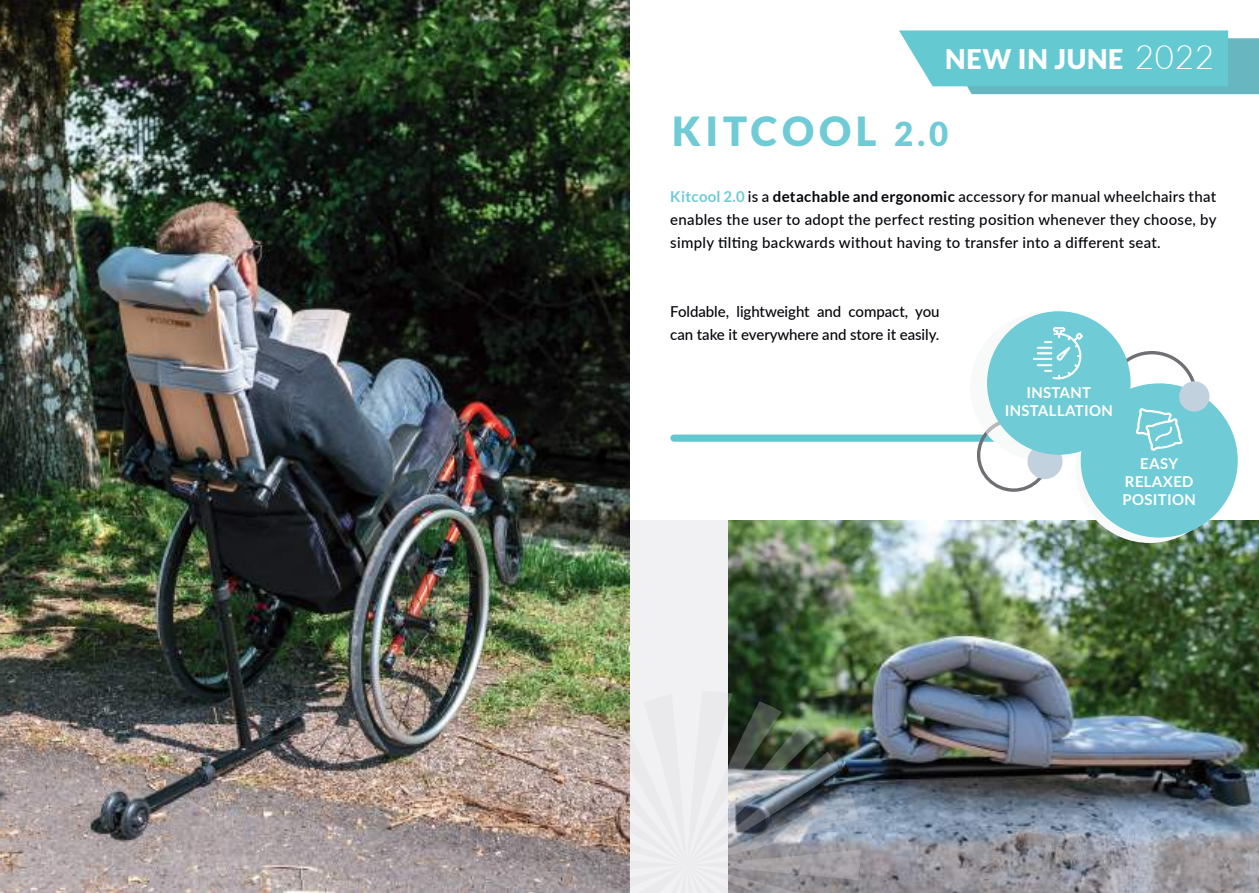
<style>
.page{position:relative;width:1259px;height:893px;background:#fff}
.page>*{position:absolute;margin:0;border:0;box-sizing:border-box;transform-origin:0 0}
.t1{font:900 40.2px "Lato";letter-spacing:.12em;color:#6fcbd5}
.t2{font:900 27.15px "Lato";letter-spacing:.025em;color:#fff}
.t3{font:500 15px/23px "Lato";letter-spacing:-.005em;color:#05060b}
.t4{font:700 15px/18px "Lato";letter-spacing:.02em;color:#fff;text-align:center}
.s1{font-weight:300;font-size:33px}
.s2{font-size:33px}
.s3{font-weight:700;color:#6fcbd5}
.s4{font-weight:700}
</style>
<div class="page">
<div style="left:629px;top:521px;width:630px;height:372px;background:#f1f0f2"></div>
<img style="left:728px;top:521px;width:171px;height:372px">
<div style="left:674px;top:435px;width:402px;height:7px;background:#62c8d0"></div>
<img style="left:899px;top:30px;width:360px;height:863px">
<img style="left:629px;top:691px;width:231px;height:202px">
<img style="left:0;top:0;width:629px;height:893px">
<h2 class="t2" style="left:945px;top:43px;width:270px">NEW IN JUNE <span class="s1">2022</span></h2>
<h1 class="t1" style="left:672px;top:109px;width:278px">KITCOOL <span class="s2">2.0</span></h1>
<p class="t3" style="left:670px;top:186px;width:548px;text-align:justify"><span class="s3">Kitcool 2.0</span> is a <span class="s4">detachable and ergonomic</span> accessory for manual wheelchairs that enables the user to adopt the perfect resting position whenever they choose, by simply tilting backwards without having to transfer into a different seat.</p>
<p class="t3" style="left:670px;top:301px;width:271px">Foldable, lightweight and compact, you can take it everywhere and store it easily.</p>
<p class="t4" style="left:1005px;top:385px;width:109px">INSTANT<br>INSTALLATION</p>
<p class="t4" style="left:1122px;top:456px;width:75px">EASY<br>RELAXED<br>POSITION</p>
</div>
